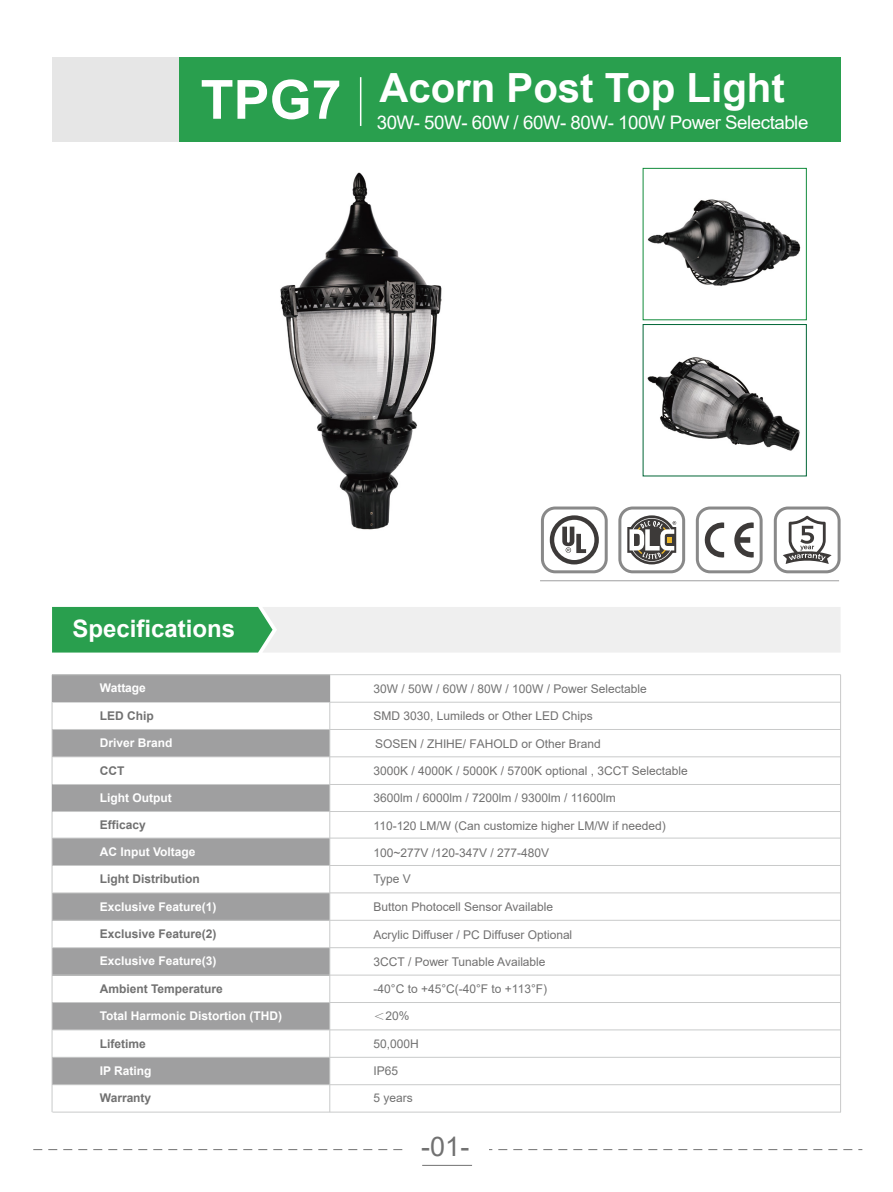
<style>
.page{position:relative;width:893px;height:1192px;background:#fff}
.page>*{position:absolute;margin:0;border:0;box-sizing:border-box;transform-origin:0 0}
.t1{font:700 54px "Arial";color:#fff}
.t2{font:700 40.2px "Arial";color:#fff}
.t3{font:27px "Arial";color:#717171}
.t4{font:700 24px "Arial";color:#fff}
.t5{font:18.75px "Arial";letter-spacing:-.025em;color:#fff}
.t6{font:12px "Arial";color:#717070}
.t7{font:12px "Arial";color:#717171}
.t8{font:700 12px "Arial";color:#fff}
.t9{font:700 12px "Arial";color:#717171}
.s1{font-family:"Adobe Song Std";font-weight:300}
</style>
<div class="page">
<img style="left:642px;top:351px;width:165px;height:112px">
<img style="left:642px;top:187px;width:165px;height:110px">
<div style="left:52px;top:729px;width:278px;height:28px;background:#9f9fa0"></div>
<hr style="left:52px;top:729px;width:789px;height:1px;background:#c9caca">
<hr style="left:52px;top:702px;width:789px;height:1px;background:#c9caca">
<svg style="left:33px;top:1149px;width:829px;height:1px"></svg>
<div style="left:404px;top:1128px;width:85px;height:40px;background:#fff"></div>
<div style="left:52px;top:838px;width:278px;height:27px;background:#9f9fa0"></div>
<div style="left:52px;top:893px;width:278px;height:27px;background:#9f9fa0"></div>
<div style="left:52px;top:948px;width:278px;height:27px;background:#9f9fa0"></div>
<div style="left:52px;top:1003px;width:278px;height:27px;background:#9f9fa0"></div>
<div style="left:52px;top:1057px;width:278px;height:28px;background:#9f9fa0"></div>
<hr style="left:52px;top:675px;width:1px;height:437px;background:#c9caca">
<hr style="left:840px;top:675px;width:1px;height:437px;background:#c9caca">
<div style="left:52px;top:57px;width:789px;height:85px;background:#e6e6e6"></div>
<div style="left:179px;top:57px;width:662px;height:85px;background:#299f4e"></div>
<svg style="left:52px;top:607px;width:788px;height:45px"></svg>
<hr style="left:52px;top:1112px;width:789px;height:1px;background:#c9caca">
<hr style="left:52px;top:1084px;width:789px;height:1px;background:#c9caca">
<hr style="left:52px;top:1057px;width:789px;height:1px;background:#c9caca">
<hr style="left:52px;top:1029px;width:789px;height:1px;background:#c9caca">
<hr style="left:52px;top:1002px;width:789px;height:1px;background:#c9caca">
<hr style="left:52px;top:975px;width:789px;height:1px;background:#c9caca">
<hr style="left:52px;top:947px;width:789px;height:1px;background:#c9caca">
<hr style="left:52px;top:920px;width:789px;height:1px;background:#c9caca">
<hr style="left:52px;top:892px;width:789px;height:1px;background:#c9caca">
<hr style="left:52px;top:865px;width:789px;height:1px;background:#c9caca">
<hr style="left:52px;top:838px;width:789px;height:1px;background:#c9caca">
<div style="left:52px;top:784px;width:278px;height:27px;background:#9f9fa0"></div>
<hr style="left:52px;top:811px;width:789px;height:1px;background:#c9caca">
<hr style="left:52px;top:784px;width:789px;height:1px;background:#c9caca">
<hr style="left:52px;top:756px;width:789px;height:1px;background:#c9caca">
<hr style="left:329px;top:675px;width:1px;height:437px;background:#c9caca">
<hr style="left:540px;top:580px;width:299px;height:1px;background:#9f9fa0">
<hr style="left:422px;top:1165px;width:50px;height:1px;background:#717171">
<div style="left:52px;top:675px;width:278px;height:27px;background:#9f9fa0"></div>
<hr style="left:52px;top:674px;width:789px;height:1px;background:#c9caca">
<hr style="left:360px;top:77px;width:1px;height:49px;background:#fff">
<img style="left:280px;top:172px;width:162px;height:358px">
<svg style="left:550px;top:515px;width:49px;height:49px"></svg>
<div style="left:541px;top:506px;width:67px;height:67px;border:3px solid #898989;border-radius:13px"></div>
<svg style="left:627px;top:515px;width:49px;height:49px"></svg>
<div style="left:618px;top:506px;width:67px;height:67px;border:3px solid #898989;border-radius:13px"></div>
<div style="left:774px;top:506px;width:67px;height:67px;border:3px solid #898989;border-radius:13px"></div>
<svg style="left:783px;top:516px;width:49px;height:48px"></svg>
<div style="left:696px;top:506px;width:67px;height:67px;border:3px solid #898989;border-radius:13px"></div>
<svg style="left:734px;top:522px;width:20px;height:36px"></svg>
<svg style="left:704px;top:522px;width:20px;height:36px"></svg>
<h1 class="t1" style="left:201px;top:62px;width:143px">TPG7</h1>
<h2 class="t2" style="left:379px;top:59px;width:407px">Acorn Post Top Light</h2>
<h3 class="t5" style="left:377px;top:109px;width:433px">30W- 50W- 60W / 60W- 80W- 100W Power Selectable</h3>
<h3 class="t4" style="left:73px;top:612px;width:164px">Specifications</h3>
<p class="t8" style="left:100px;top:679px;width:48px">Wattage</p>
<p class="t7" style="left:374px;top:681px;width:275px">30W / 50W / 60W / 80W / 100W / Power Selectable</p>
<p class="t9" style="left:100px;top:707px;width:55px">LED Chip</p>
<p class="t8" style="left:100px;top:734px;width:74px">Driver Brand</p>
<p class="t9" style="left:100px;top:762px;width:26px">CCT</p>
<p class="t6" style="left:374px;top:708px;width:221px">SMD 3030, Lumileds or Other LED Chips</p>
<p class="t6" style="left:375px;top:735px;width:227px">SOSEN / ZHIHE/ FAHOLD or Other Brand</p>
<p class="t6" style="left:374px;top:763px;width:316px">3000K / 4000K / 5000K / 5700K optional , 3CCT Selectable</p>
<p class="t8" style="left:100px;top:789px;width:73px">Light Output</p>
<p class="t9" style="left:100px;top:816px;width:47px">Efficacy</p>
<p class="t7" style="left:374px;top:789px;width:244px">3600lm / 6000lm / 7200lm / 9300lm / 11600lm</p>
<p class="t6" style="left:374px;top:817px;width:294px">110-120 LM/W (Can customize higher LM/W if needed)</p>
<p class="t8" style="left:100px;top:843px;width:97px">AC Input Voltage</p>
<p class="t9" style="left:100px;top:870px;width:101px">Light Distribution</p>
<p class="t8" style="left:100px;top:898px;width:118px">Exclusive Feature(1)</p>
<p class="t9" style="left:100px;top:925px;width:118px">Exclusive Feature(2)</p>
<p class="t8" style="left:100px;top:952px;width:118px">Exclusive Feature(3)</p>
<p class="t9" style="left:100px;top:980px;width:124px">Ambient Temperature</p>
<p class="t8" style="left:100px;top:1007px;width:184px">Total Harmonic Distortion (THD)</p>
<p class="t9" style="left:100px;top:1035px;width:47px">Lifetime</p>
<p class="t8" style="left:100px;top:1062px;width:53px">IP Rating</p>
<p class="t9" style="left:100px;top:1089px;width:53px">Warranty</p>
<p class="t6" style="left:374px;top:844px;width:177px">100~277V /120-347V / 277-480V</p>
<p class="t7" style="left:374px;top:871px;width:39px">Type V</p>
<p class="t6" style="left:374px;top:899px;width:181px">Button Photocell Sensor Available</p>
<p class="t6" style="left:374px;top:926px;width:200px">Acrylic Diffuser / PC Diffuser Optional</p>
<p class="t6" style="left:374px;top:953px;width:174px">3CCT / Power Tunable Available</p>
<p class="t7" style="left:374px;top:980px;width:175px">-40°C to +45°C(-40°F to +113°F)</p>
<p class="t7" style="left:374px;top:1008px;width:37px"><span class="s1">＜</span>20%</p>
<p class="t7" style="left:374px;top:1035px;width:47px">50,000H</p>
<p class="t7" style="left:374px;top:1062px;width:26px">IP65</p>
<p class="t7" style="left:374px;top:1090px;width:41px">5 years</p>
<h3 class="t3" style="left:421px;top:1128px;width:50px">-01-</h3>
</div>
